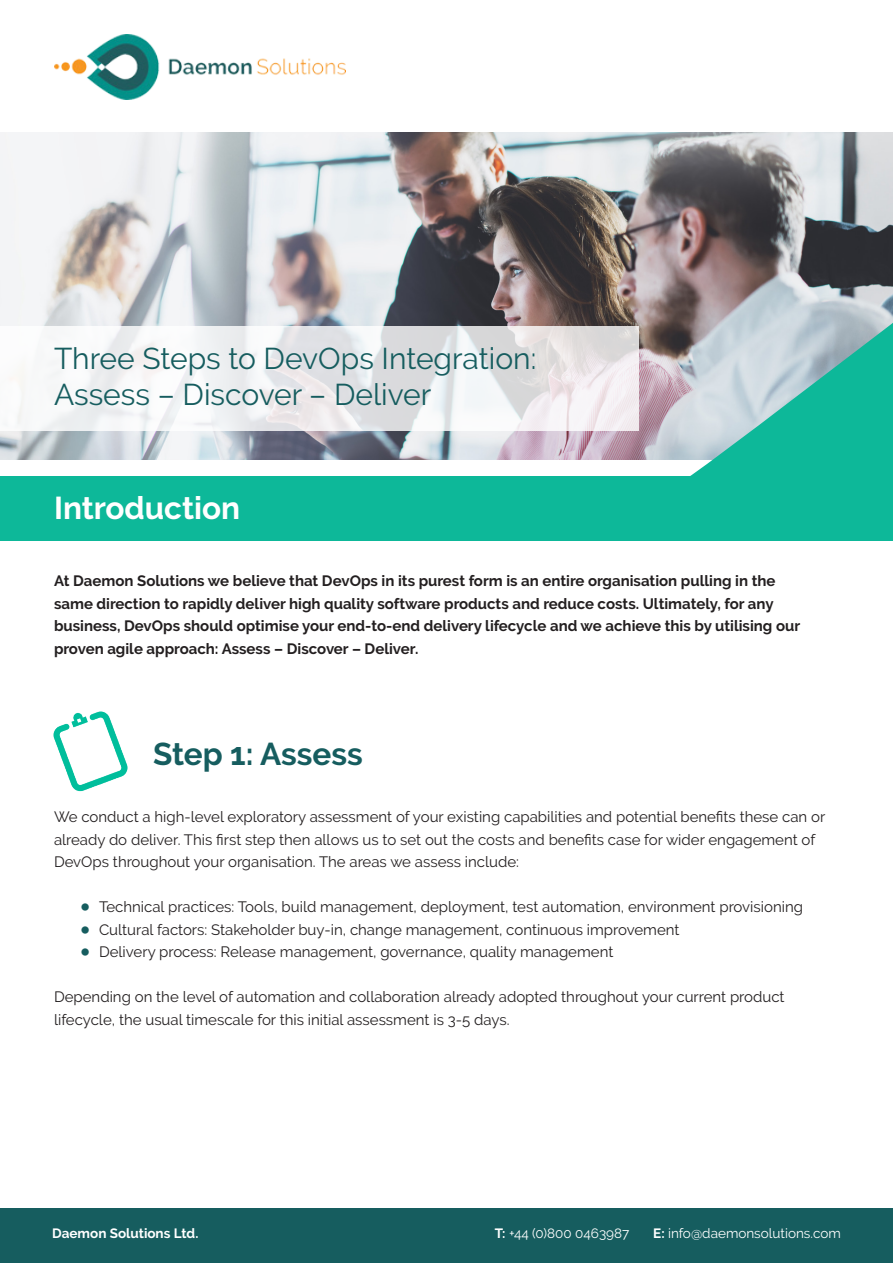
<style>
.page{position:relative;width:893px;height:1263px;background:#fff}
.page>*{position:absolute;margin:0;border:0;box-sizing:border-box;transform-origin:0 0}
.t1{font:700 31.5px "Raleway";color:#fff}
.t2{font:700 31.5px "Raleway";color:#165d5f}
.t3{font:30px "Raleway";color:#165d5f}
.t4{font:15px/22.5px "Raleway";color:#231f20}
.t5{font:700 15px/22.5px "Raleway";color:#231f20}
.t6{font:13.5px "Raleway";color:#fff}
.t7{font:700 13.5px "Raleway";color:#fff}
.s1{font-size:40.5px;color:#165d5f}
.s2{font-weight:700}
</style>
<div class="page">
<img style="left:0;top:133px;width:893px;height:326px">
<img style="left:54px;top:34px;width:291px;height:65px">
<div style="left:0;top:476px;width:893px;height:65px;background:#0db899"></div>
<div style="left:0;top:1209px;width:893px;height:54px;background:#165d5f"></div>
<svg style="left:685px;top:307px;width:208px;height:169px"></svg>
<svg style="left:0;top:326px;width:639px;height:105px"></svg>
<img style="left:53px;top:711px;width:75px;height:81px">
<p class="t3" style="left:54px;top:341px;width:484px">Three Steps to DevOps Integration:</p>
<p class="t3" style="left:54px;top:377px;width:379px">Assess – Discover – Deliver</p>
<p class="t1" style="left:54px;top:490px;width:188px">Introduction</p>
<p class="t5" style="left:54px;top:570px;width:748px">At Daemon Solutions we believe that DevOps in its purest form is an entire organisation pulling in the same direction to rapidly deliver high quality software products and reduce costs. Ultimately, for any business, DevOps should optimise your end-to-end delivery lifecycle and we achieve this by utilising our proven agile approach: Assess – Discover – Deliver.</p>
<p class="t2" style="left:153px;top:736px;width:211px">Step 1: Assess</p>
<p class="t4" style="left:54px;top:805px;width:773px">We conduct a high-level exploratory assessment of your existing capabilities and potential benefits these can or already do deliver. This first step then allows us to set out the costs and benefits case for wider engagement of<br>DevOps throughout your organisation. The areas we assess include:</p>
<p class="t4" style="left:78px;top:895px;width:726px"><span class="s1">•</span> Technical practices: Tools, build management, deployment, test automation, environment provisioning</p>
<p class="t4" style="left:78px;top:918px;width:603px"><span class="s1">•</span> Cultural factors: Stakeholder buy-in, change management, continuous improvement</p>
<p class="t4" style="left:78px;top:940px;width:537px"><span class="s1">•</span> Delivery process: Release management, governance, quality management</p>
<p class="t4" style="left:54px;top:985px;width:732px">Depending on the level of automation and collaboration already adopted throughout your current product</p>
<p class="t4" style="left:54px;top:1008px;width:457px">lifecycle, the usual timescale for this initial assessment is 3-5 days.</p>
<p class="t7" style="left:52px;top:1226px;width:148px">Daemon Solutions Ltd.</p>
<p class="t6" style="left:495px;top:1226px;width:136px"><span class="s2">T:</span> +44 (0)800 0463987</p>
<p class="t6" style="left:653px;top:1226px;width:189px"><span class="s2">E:</span> info@daemonsolutions.com</p>
</div>
